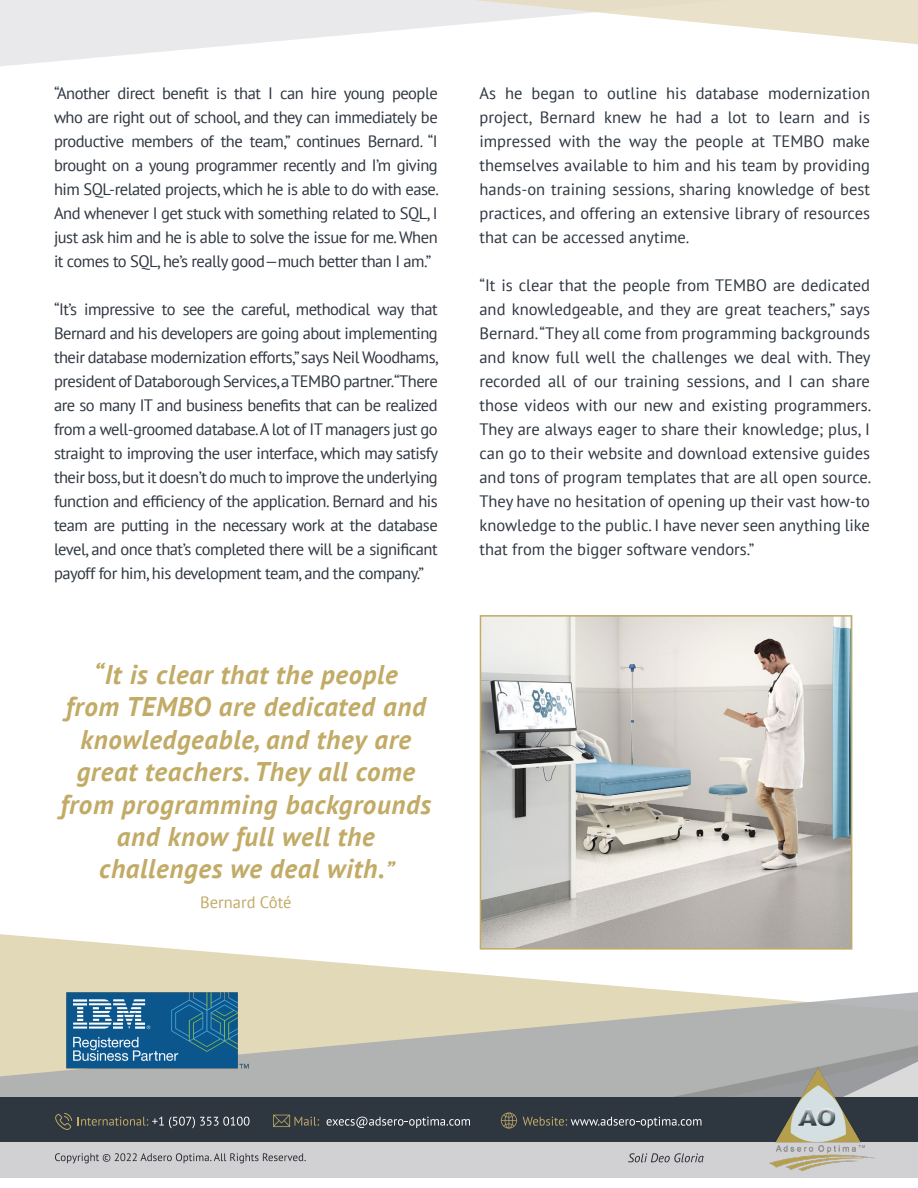
<style>
.page{position:relative;width:918px;height:1188px;background:#fff}
.page>*{position:absolute;margin:0;border:0;box-sizing:border-box;transform-origin:0 0}
.t1{font:italic 700 27px/32.4px "PT Sans";letter-spacing:.025em;color:#c2ab66;text-align:center}
.t2{font:16.5px/24px "PT Sans";letter-spacing:-.025em;color:#2e3640;text-align:justify}
.t3{font:16.5px "PT Sans";color:#c2ab66}
.s1{font-size:24px}
</style>
<div class="page">
<svg style="left:0;top:0;width:918px;height:66px"></svg>
<svg style="left:0;top:914px;width:853px;height:61px"></svg>
<svg style="left:0;top:975px;width:918px;height:122px;background:#d6d1bf"></svg>
<svg style="left:403px;top:1015px;width:515px;height:82px;background:#b4b5b2"></svg>
<img style="left:66px;top:992px;width:183px;height:77px">
<div style="left:0;top:1097px;width:918px;height:67px;background:#2e3640"></div>
<div style="left:0;top:1142px;width:918px;height:36px;background:#d1d1d4"></div>
<svg style="left:55px;top:1153px;width:251px;height:10px"></svg>
<svg style="left:78px;top:1117px;width:172px;height:11px"></svg>
<svg style="left:273px;top:1115px;width:46px;height:12px"></svg>
<svg style="left:327px;top:1117px;width:143px;height:11px"></svg>
<svg style="left:501px;top:1112px;width:16px;height:17px"></svg>
<svg style="left:523px;top:1117px;width:178px;height:11px"></svg>
<svg style="left:628px;top:1153px;width:76px;height:9px"></svg>
<img style="left:770px;top:1069px;width:106px;height:102px">
<svg style="left:55px;top:1113px;width:17px;height:17px"></svg>
<img style="left:483px;top:618px;width:366px;height:329px">
<div style="left:480px;top:615px;width:372px;height:335px;border:2px solid #c2ab66"></div>
<p class="t2" style="left:54px;top:81px;width:387px">“Another direct benefit is that I can hire young people who are right out of school, and they can immediately be productive members of the team,” continues Bernard. “I brought on a young programmer recently and I’m giving him SQL-related projects, which he is able to do with ease.<br>And whenever I get stuck with something related to SQL, I just ask him and he is able to solve the issue for me. When it comes to SQL, he’s really good—much better than I am.”</p>
<p class="t2" style="left:54px;top:297px;width:387px">“It’s impressive to see the careful, methodical way that Bernard and his developers are going about implementing their database modernization efforts,” says Neil Woodhams, president of Databorough Services,a TEMBO partner.“There are so many IT and business benefits that can be realized from a well-groomed database. A lot of IT managers just go straight to improving the user interface, which may satisfy their boss, but it doesn’t do much to improve the underlying function and efficiency of the application. Bernard and his team are putting in the necessary work at the database level, and once that’s completed there will be a significant payoff for him, his development team, and the company.”</p>
<p class="t1" style="left:60px;top:658px;width:372px">“It is clear that the people<br>from TEMBO are dedicated and knowledgeable, and they are great teachers. They all come from programming backgrounds and know full well the challenges we deal with.<span class="s1">”</span></p>
<p class="t3" style="left:200px;top:892px;width:93px">Bernard Côté</p>
<p class="t2" style="left:479px;top:81px;width:392px">As he began to outline his database modernization project, Bernard knew he had a lot to learn and is impressed with the way the people at TEMBO make themselves available to him and his team by providing hands-on training sessions, sharing knowledge of best practices, and offering an extensive library of resources that can be accessed anytime.</p>
<p class="t2" style="left:479px;top:273px;width:393px">“It is clear that the people from TEMBO are dedicated and knowledgeable, and they are great teachers,” says Bernard. “They all come from programming backgrounds and know full well the challenges we deal with. They recorded all of our training sessions, and I can share those videos with our new and existing programmers.<br>They are always eager to share their knowledge; plus, I can go to their website and download extensive guides and tons of program templates that are all open source.<br>They have no hesitation of opening up their vast how-to knowledge to the public. I have never seen anything like that from the bigger software vendors.”</p>
</div>
